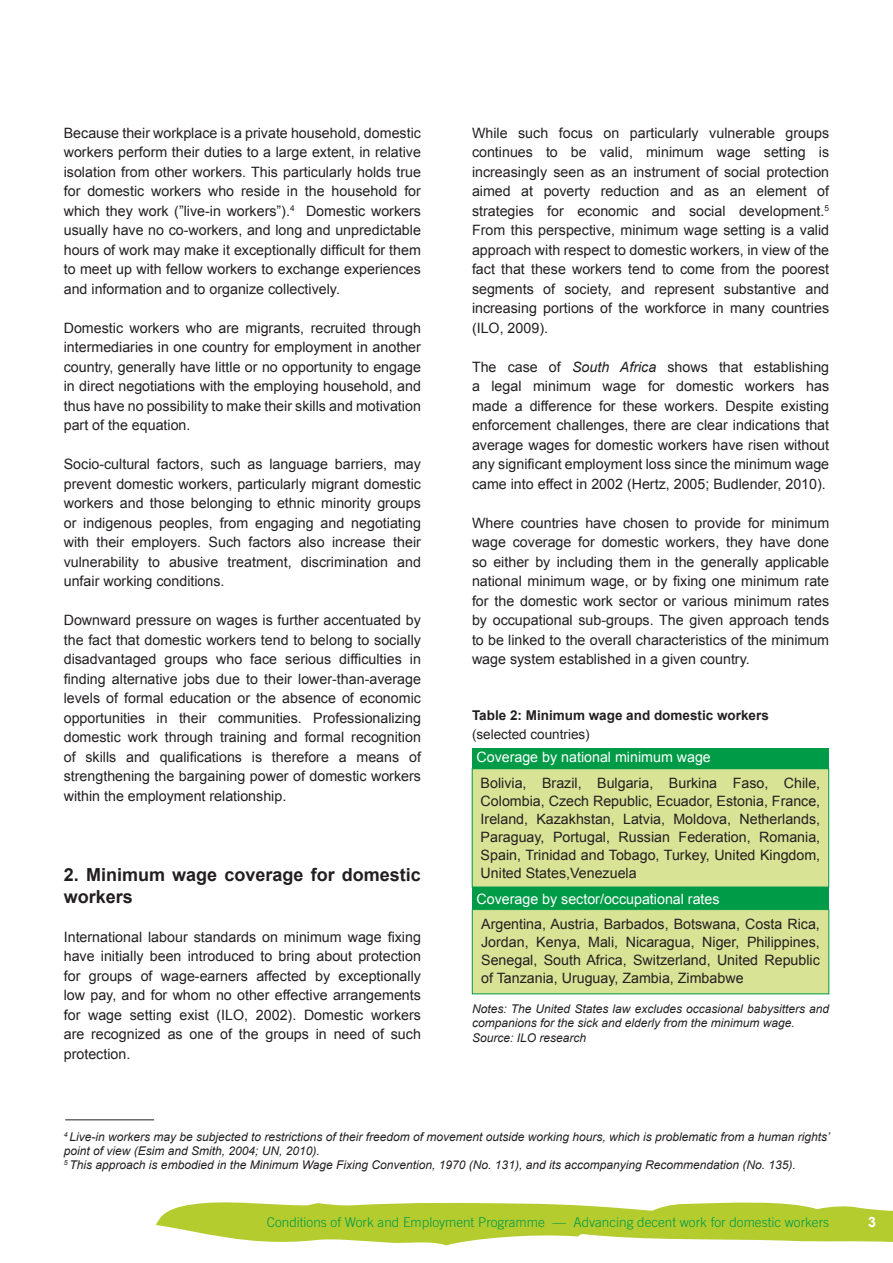
<style>
.page{position:relative;width:893px;height:1263px;background:#fff}
.page>*{position:absolute;margin:0;border:0;box-sizing:border-box;transform-origin:0 0}
.t1{font:700 18px/21.6px "Arial";color:#231f20}
.t2{font:14.25px/19.5px "Arial";color:#231f20;text-align:justify}
.t3{font:14.25px "Arial";color:#fff}
.t4{font:700 14.25px "Arial";color:#fff}
.t5{font:300 13.5px "Trade Gothic LT Std";color:#009b47}
.t6{font:700 13.5px "Arial";color:#231f20}
.t7{font:13.5px "Arial";color:#231f20}
.t8{font:italic 12px/14.4px "Arial";color:#231f20}
.s1{font-style:italic}
</style>
<div class="page">
<svg style="left:156px;top:1202px;width:737px;height:44px"></svg>
<div style="left:472px;top:769px;width:357px;height:118px;background:#d8e396"></div>
<div style="left:472px;top:887px;width:357px;height:22px;background:#009b47"></div>
<div style="left:472px;top:909px;width:357px;height:85px;background:#d8e396"></div>
<div style="left:472px;top:909px;width:357px;height:85px;border:1px solid #009b47"></div>
<div style="left:472px;top:748px;width:357px;height:21px;background:#009b47"></div>
<hr style="left:65px;top:1119px;width:89px;height:1px;background:#231f20">
<p class="t2" style="left:64px;top:123px;width:359px">Because their workplace is a private household, domestic workers perform their duties to a large extent, in relative isolation from other workers. This particularly holds true for domestic workers who reside in the household for which they work (”live-in workers”).<sup>4</sup> Domestic workers usually have no co-workers, and long and unpredictable hours of work may make it exceptionally difficult for them to meet up with fellow workers to exchange experiences and information and to organize collectively.</p>
<p class="t2" style="left:64px;top:318px;width:359px">Domestic workers who are migrants, recruited through intermediaries in one country for employment in another country, generally have little or no opportunity to engage in direct negotiations with the employing household, and thus have no possibility to make their skills and motivation part of the equation.</p>
<p class="t2" style="left:64px;top:455px;width:359px">Socio-cultural factors, such as language barriers, may prevent domestic workers, particularly migrant domestic workers and those belonging to ethnic minority groups or indigenous peoples, from engaging and negotiating with their employers. Such factors also increase their vulnerability to abusive treatment, discrimination and unfair working conditions.</p>
<p class="t2" style="left:64px;top:611px;width:359px">Downward pressure on wages is further accentuated by the fact that domestic workers tend to belong to socially disadvantaged groups who face serious difficulties in finding alternative jobs due to their lower-than-average levels of formal education or the absence of economic opportunities in their communities. Professionalizing domestic work through training and formal recognition of skills and qualifications is therefore a means of strengthening the bargaining power of domestic workers within the employment relationship.</p>
<p class="t1" style="left:64px;top:865px;width:359px">2. Minimum wage coverage for domestic workers</p>
<p class="t2" style="left:64px;top:927px;width:359px">International labour standards on minimum wage fixing have initially been introduced to bring about protection for groups of wage-earners affected by exceptionally low pay, and for whom no other effective arrangements for wage setting exist (ILO, 2002). Domestic workers are recognized as one of the groups in need of such protection.</p>
<p class="t2" style="left:472px;top:123px;width:359px">While such focus on particularly vulnerable groups continues to be valid, minimum wage setting is increasingly seen as an instrument of social protection aimed at poverty reduction and as an element of strategies for economic and social development.<sup>5<br></sup>From this perspective, minimum wage setting is a valid approach with respect to domestic workers, in view of the fact that these workers tend to come from the poorest segments of society, and represent substantive and increasing portions of the workforce in many countries (ILO, 2009).</p>
<p class="t2" style="left:472px;top:357px;width:359px">The case of <span class="s1">South Africa</span> shows that establishing a legal minimum wage for domestic workers has made a difference for these workers. Despite existing enforcement challenges, there are clear indications that average wages for domestic workers have risen without any significant employment loss since the minimum wage came into effect in 2002 (Hertz, 2005; Budlender, 2010).</p>
<p class="t2" style="left:472px;top:513px;width:359px">Where countries have chosen to provide for minimum wage coverage for domestic workers, they have done so either by including them in the generally applicable national minimum wage, or by fixing one minimum rate for the domestic work sector or various minimum rates by occupational sub-groups. The given approach tends to be linked to the overall characteristics of the minimum wage system established in a given country.</p>
<p class="t6" style="left:472px;top:706px;width:298px">Table 2: Minimum wage and domestic workers</p>
<p class="t7" style="left:472px;top:726px;width:119px">(selected countries)</p>
<p class="t3" style="left:476px;top:748px;width:236px">Coverage by national minimum wage</p>
<p class="t2" style="left:481px;top:774px;width:341px;line-height:18px">Bolivia, Brazil, Bulgaria, Burkina Faso, Chile, Colombia, Czech Republic, Ecuador, Estonia, France, Ireland, Kazakhstan, Latvia, Moldova, Netherlands, Paraguay, Portugal, Russian Federation, Romania, Spain, Trinidad and Tobago, Turkey, United Kingdom, United States,Venezuela</p>
<p class="t3" style="left:476px;top:889px;width:245px">Coverage by sector/occupational rates</p>
<p class="t2" style="left:481px;top:915px;width:340px;line-height:18px">Argentina, Austria, Barbados, Botswana, Costa Rica, Jordan, Kenya, Mali, Nicaragua, Niger, Philippines, Senegal, South Africa, Switzerland, United Republic of Tanzania, Uruguay, Zambia, Zimbabwe</p>
<p class="t8" style="left:472px;top:1001px;width:359px">Notes: The United States law excludes occasional babysitters and companions for the sick and elderly from the minimum wage.<br>Source: ILO research</p>
<p class="t8" style="left:64px;top:1129px;width:767px"><sup>4</sup> Live-in workers may be subjected to restrictions of their freedom of movement outside working hours, which is problematic from a human rights’ point of view (Esim and Smith, 2004; UN, 2010).<br><sup>5</sup> This approach is embodied in the Minimum Wage Fixing Convention, 1970 (No. 131), and its accompanying Recommendation (No. 135).</p>
<p class="t5" style="left:267px;top:1214px;width:564px">Conditions of Work and Employment Programme — Advancing decent work for domestic workers</p>
<p class="t4" style="left:868px;top:1213px;width:9px">3</p>
</div>
